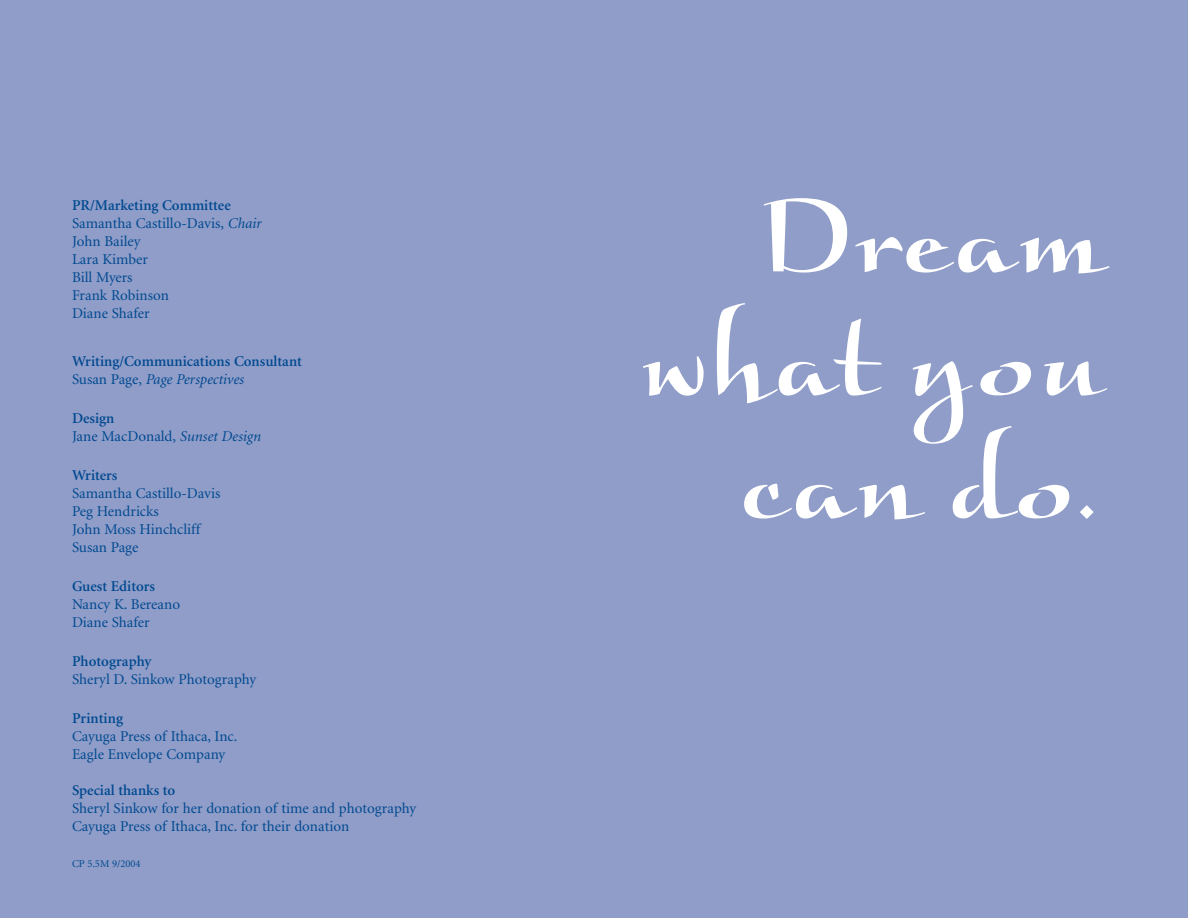
<style>
.page{position:relative;width:1188px;height:918px;background:#8f9dc8}
.page>*{position:absolute;margin:0;border:0;box-sizing:border-box;transform-origin:0 0}
.t1{font:108px/123px "Braganza ITC";color:#fff;text-align:right}
.t2{font:15px/18px "Minion";color:#014990}
.t3{font:600 15px/18px "Minion";color:#014990}
.t4{font:10.5px "Minion";color:#014990}
.s1{font-weight:600}
.s2{font-style:italic}
.s3{font-weight:400}
.s4{font-weight:400;font-style:italic}
</style>
<div class="page">
<p class="t2" style="left:72px;top:198px;width:191px"><span class="s1">PR/Marketing Committee<br></span>Samantha Castillo-Davis, <span class="s2">Chair<br></span>John Bailey<br>Lara Kimber<br>Bill Myers<br>Frank Robinson<br>Diane Shafer</p>
<p class="t3" style="left:72px;top:354px;width:232px">Writing/Communications Consultant<br><span class="s3">Susan Page,</span> <span class="s4">Page Perspectives</span></p>
<p class="t2" style="left:72px;top:411px;width:190px"><span class="s1">Design<br></span>Jane MacDonald, <span class="s2">Sunset Design</span></p>
<p class="t3" style="left:72px;top:468px;width:47px">Writers</p>
<p class="t2" style="left:72px;top:486px;width:150px">Samantha Castillo-Davis<br>Peg Hendricks<br>John Moss Hinchcliff<br>Susan Page</p>
<p class="t3" style="left:72px;top:579px;width:85px">Guest Editors</p>
<p class="t2" style="left:72px;top:597px;width:110px">Nancy K. Bereano<br>Diane Shafer</p>
<p class="t3" style="left:72px;top:654px;width:81px">Photography</p>
<p class="t2" style="left:72px;top:672px;width:186px">Sheryl D. Sinkow Photography</p>
<p class="t3" style="left:72px;top:711px;width:52px">Printing</p>
<p class="t2" style="left:72px;top:729px;width:167px">Cayuga Press of Ithaca, Inc.<br>Eagle Envelope Company</p>
<p class="t3" style="left:72px;top:783px;width:105px">Special thanks to</p>
<p class="t2" style="left:72px;top:801px;width:346px">Sheryl Sinkow for her donation of time and photography<br>Cayuga Press of Ithaca, Inc. for their donation</p>
<p class="t4" style="left:72px;top:860px;width:70px">CP 5.5M 9/2004</p>
<h1 class="t1" style="left:640px;top:173px;width:466px">Dream what you can do.</h1>
</div>
